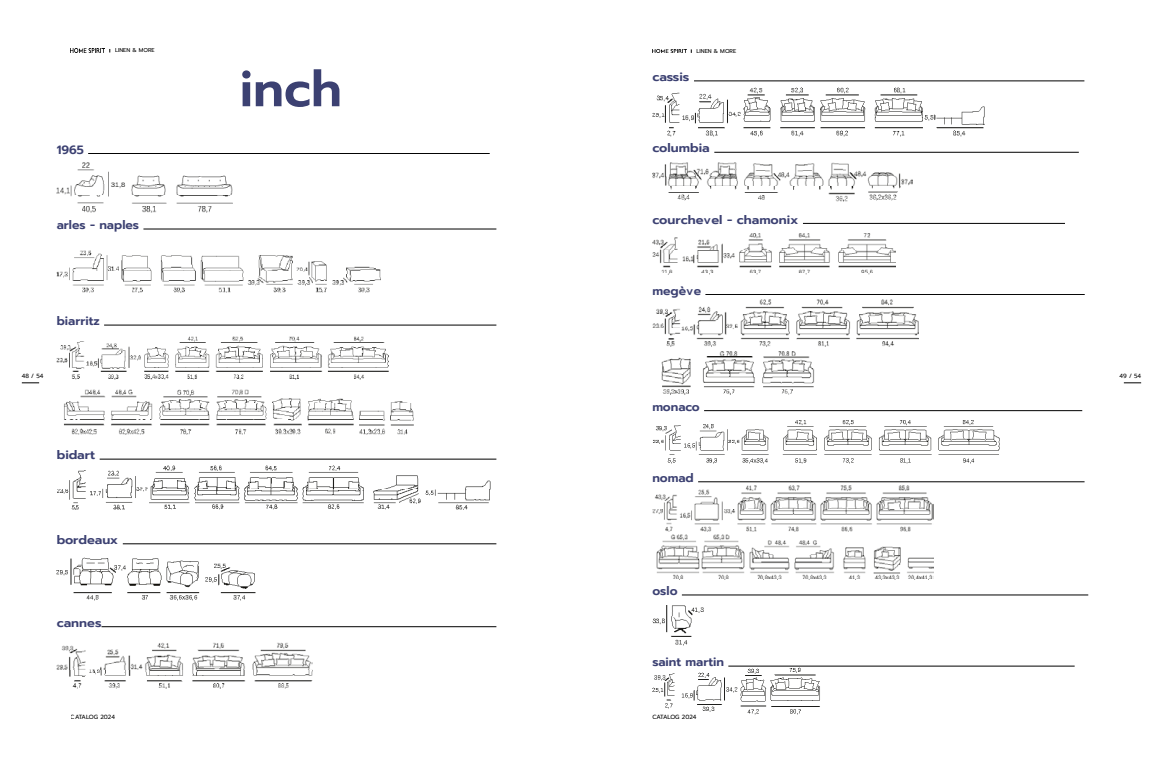
<style>
.page{position:relative;width:1163px;height:766px;background:#fff}
.page>*{position:absolute;margin:0;border:0;box-sizing:border-box;transform-origin:0 0}
.t1{font:600 50px "Prompt";color:#3c4172}
.t2{font:600 12px "Prompt";color:#3c4172}
.t3{font:600 12px "Prompt";color:#3c4172;scale:1.08 1}
.t4{font:6px "Prompt";color:#000}
.t5{font:5.6px "Prompt";color:#000}
</style>
<div class="page">
<hr style="left:88px;top:153px;width:401px;height:1px;background:#000">
<hr style="left:143px;top:229px;width:353px;height:1px;background:#000">
<hr style="left:104px;top:325px;width:392px;height:1px;background:#000">
<hr style="left:100px;top:459px;width:396px;height:1px;background:#000">
<hr style="left:123px;top:543px;width:373px;height:1px;background:#000">
<hr style="left:101px;top:626px;width:395px;height:1px;background:#000">
<img style="left:57px;top:250px;width:323px;height:42px">
<img style="left:57px;top:162px;width:176px;height:51px">
<img style="left:57px;top:465px;width:433px;height:45px">
<img style="left:57px;top:642px;width:255px;height:46px">
<img style="left:57px;top:557px;width:198px;height:43px">
<img style="left:57px;top:336px;width:356px;height:98px">
<hr style="left:694px;top:81px;width:390px;height:1px;background:#000">
<hr style="left:714px;top:152px;width:364px;height:1px;background:#000">
<hr style="left:802px;top:223px;width:262px;height:1px;background:#000">
<hr style="left:705px;top:294px;width:379px;height:1px;background:#000">
<hr style="left:704px;top:410px;width:378px;height:1px;background:#000">
<hr style="left:698px;top:481px;width:386px;height:1px;background:#000">
<hr style="left:681px;top:594px;width:407px;height:1px;background:#000">
<hr style="left:728px;top:665px;width:346px;height:1px;background:#000">
<img style="left:652px;top:87px;width:332px;height:49px">
<img style="left:652px;top:162px;width:260px;height:39px">
<img style="left:652px;top:233px;width:243px;height:42px">
<img style="left:653px;top:420px;width:345px;height:43px">
<img style="left:652px;top:667px;width:168px;height:47px">
<img style="left:652px;top:605px;width:51px;height:40px">
<img style="left:652px;top:486px;width:280px;height:94px">
<img style="left:652px;top:300px;width:266px;height:94px">
<img style="left:71px;top:49px;width:33px;height:3px">
<img style="left:652px;top:49px;width:34px;height:4px">
<svg style="left:22px;top:382px;width:17px;height:1px"></svg>
<svg style="left:1123px;top:382px;width:17px;height:1px"></svg>
<p class="t2" style="left:57px;top:141px;width:29px">1965</p>
<p class="t5" style="left:115px;top:46px;width:41px">LINEN &amp; MORE</p>
<p class="t5" style="left:696px;top:47px;width:41px">LINEN &amp; MORE</p>
<h1 class="t1" style="left:239px;top:52px;width:104px">inch</h1>
<p class="t3" style="left:652px;top:68px;width:36px">cassis</p>
<p class="t3" style="left:652px;top:139px;width:55px">columbia</p>
<p class="t2" style="left:57px;top:216px;width:84px">arles - naples</p>
<p class="t2" style="left:57px;top:312px;width:45px">biarritz</p>
<p class="t3" style="left:652px;top:210px;width:137px">courchevel - chamonix</p>
<p class="t2" style="left:652px;top:281px;width:50px">megève</p>
<p class="t4" style="left:22px;top:372px;width:23px">48 / 54</p>
<p class="t4" style="left:1119px;top:372px;width:23px">49 / 54</p>
<p class="t3" style="left:57px;top:446px;width:37px">bidart</p>
<p class="t3" style="left:57px;top:531px;width:58px">bordeaux</p>
<p class="t3" style="left:57px;top:613px;width:43px">cannes</p>
<p class="t2" style="left:652px;top:397px;width:49px">monaco</p>
<p class="t2" style="left:652px;top:469px;width:43px">nomad</p>
<p class="t2" style="left:652px;top:582px;width:27px">oslo</p>
<p class="t2" style="left:652px;top:653px;width:73px">saint martin</p>
<p class="t4" style="left:71px;top:712px;width:46px">CATALOG 2024</p>
<p class="t4" style="left:652px;top:712px;width:46px">CATALOG 2024</p>
</div>
